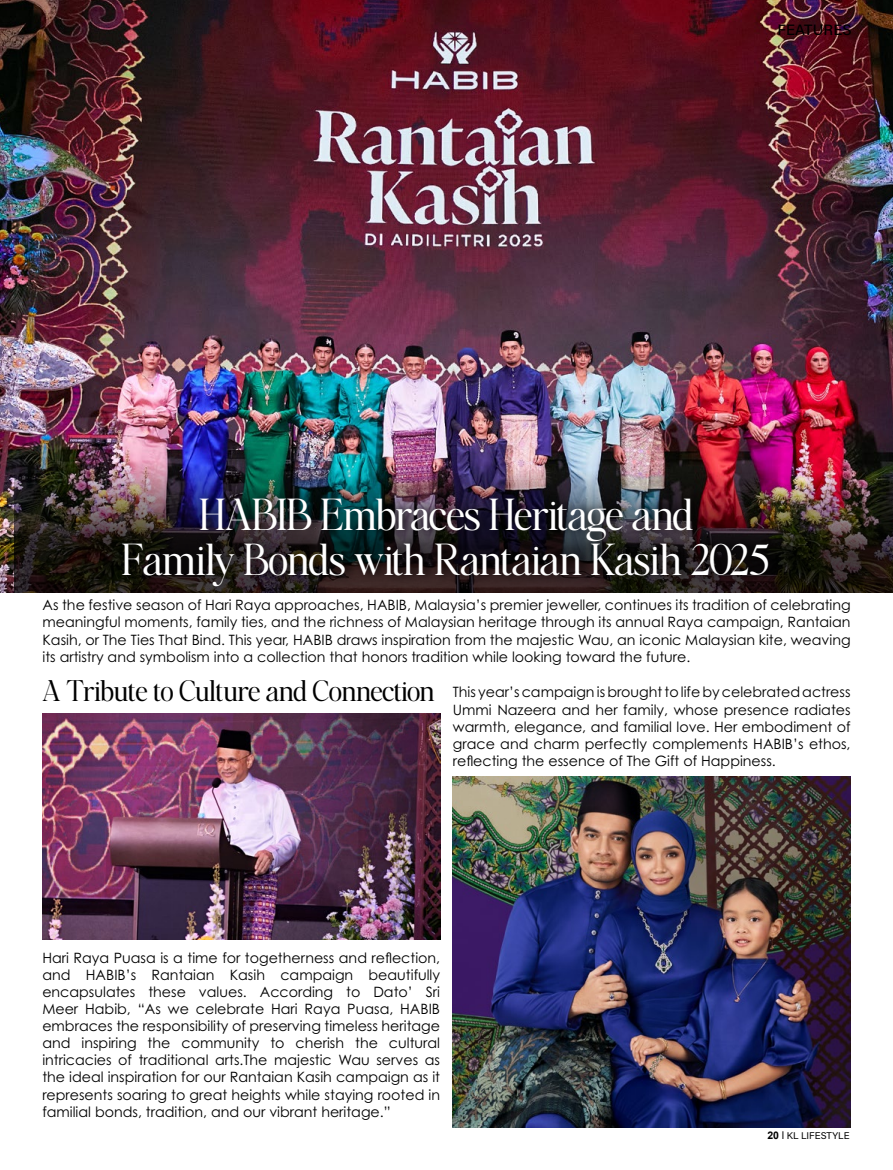
<style>
.page{position:relative;width:893px;height:1170px;background:#fff}
.page>*{position:absolute;margin:0;border:0;box-sizing:border-box;transform-origin:0 0}
.t1{font:45px/45px "Billie Eilish";color:#fff;text-align:center}
.t2{font:30px "Billie Eilish";color:#000}
.t3{font:15px "Acumin Variable Concept";letter-spacing:.005em;color:#000}
.t4{font:14.25px/17.1px "Century Gothic Pro";color:#000;text-align:justify}
.t5{font:9.75px "Acumin Variable Concept";color:#000}
.s1{font-family:"Times"}
.s2{font-family:"Arial";font-weight:700;font-size:10.5px}
.s3{font-size:10.5px}
</style>
<div class="page">
<img style="left:0;top:0;width:893px;height:592px">
<img style="left:15px;top:398px;width:878px;height:194px">
<img style="left:119px;top:489px;width:663px;height:104px">
<img style="left:43px;top:713px;width:397px;height:226px">
<img style="left:453px;top:776px;width:397px;height:351px">
<p class="t3" style="left:777px;top:19px;width:76px">FEATURES</p>
<h1 class="t1" style="left:122px;top:492px;width:651px">HABIB Embraces Heritage and<br>Family Bonds with Rantaian Kasih 202<span class="s1">5</span></h1>
<p class="t4" style="left:43px;top:596px;width:810px">As the festive season of Hari Raya approaches, HABIB, Malaysia’s premier jeweller, continues its tradition of celebrating meaningful moments, family ties, and the richness of Malaysian heritage through its annual Raya campaign, Rantaian Kasih, or The Ties That Bind. This year, HABIB draws inspiration from the majestic Wau, an iconic Malaysian kite, weaving its artistry and symbolism into a collection that honors tradition while looking toward the future.</p>
<h2 class="t2" style="left:43px;top:672px;width:394px">A Tribute to Culture and Connection</h2>
<p class="t4" style="left:453px;top:683px;width:399px">This year’s campaign is brought to life by celebrated actress Ummi Nazeera and her family, whose presence radiates warmth, elegance, and familial love. Her embodiment of grace and charm perfectly complements HABIB’s ethos, reflecting the essence of The Gift of Happiness.</p>
<p class="t4" style="left:42px;top:948px;width:399px">Hari Raya Puasa is a time for togetherness and reflection, and HABIB’s Rantaian Kasih campaign beautifully encapsulates these values. According to Dato’ Sri Meer Habib, “As we celebrate Hari Raya Puasa, HABIB embraces the responsibility of preserving timeless heritage and inspiring the community to cherish the cultural intricacies of traditional arts.The majestic Wau serves as the ideal inspiration for our Rantaian Kasih campaign as it represents soaring to great heights while staying rooted in familial bonds, tradition, and our vibrant heritage.”</p>
<p class="t5" style="left:767px;top:1129px;width:84px"><span class="s2">20</span> <span class="s3">l</span> KL LIFESTYLE</p>
</div>
